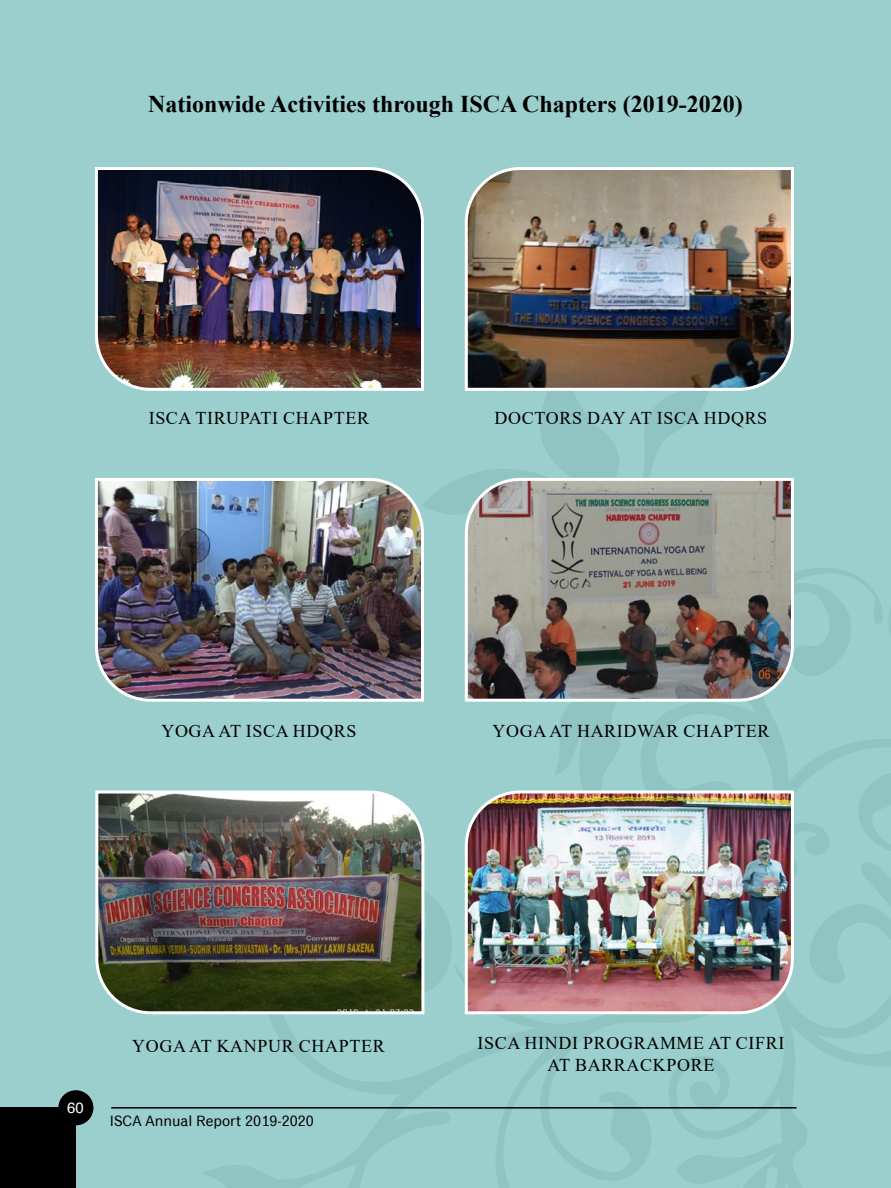
<style>
.page{position:relative;width:891px;height:1188px;background:#9bcfcd}
.page>*{position:absolute;margin:0;border:0;box-sizing:border-box;transform-origin:0 0}
.t1{font:700 24px "Times New Roman";color:#000}
.t2{font:18px/21.6px "Times New Roman";letter-spacing:.035em;color:#000;text-align:center}
.t3{font:15px "Classic Grotesque Pro";color:#000}
.t4{font:15px "Helvetica";color:#fff}
</style>
<div class="page">
<img style="left:95px;top:167px;width:329px;height:224px">
<img style="left:95px;top:478px;width:331px;height:224px">
<img style="left:95px;top:790px;width:331px;height:226px">
<img style="left:464px;top:167px;width:330px;height:225px">
<img style="left:463px;top:476px;width:332px;height:227px">
<img style="left:463px;top:789px;width:332px;height:227px">
<div style="left:0;top:1108px;width:76px;height:80px;background:#000"></div>
<div style="left:59px;top:1091px;width:34px;height:34px;background:#000;border-radius:50%"></div>
<div style="left:58px;top:1090px;width:35px;height:35px;border:2px solid #000;border-radius:50%"></div>
<hr style="left:111px;top:1107px;width:685px;height:2px;background:#000">
<h1 class="t1" style="left:148px;top:87px;width:596px">Nationwide Activities through ISCA Chapters (2019-2020)</h1>
<p class="t2" style="left:149px;top:406px;width:222px">ISCA TIRUPATI CHAPTER</p>
<p class="t2" style="left:495px;top:406px;width:274px">DOCTORS DAY AT ISCA HDQRS</p>
<p class="t2" style="left:161px;top:719px;width:197px">YOGA AT ISCA HDQRS</p>
<p class="t2" style="left:493px;top:719px;width:278px">YOGA AT HARIDWAR CHAPTER</p>
<p class="t4" style="left:67px;top:1096px;width:18px">60</p>
<p class="t2" style="left:132px;top:1034px;width:254px">YOGA AT KANPUR CHAPTER</p>
<p class="t3" style="left:110px;top:1112px;width:205px">ISCA Annual Report 2019-2020</p>
<p class="t2" style="left:478px;top:1032px;width:308px">ISCA HINDI PROGRAMME AT CIFRI<br>AT BARRACKPORE</p>
</div>
